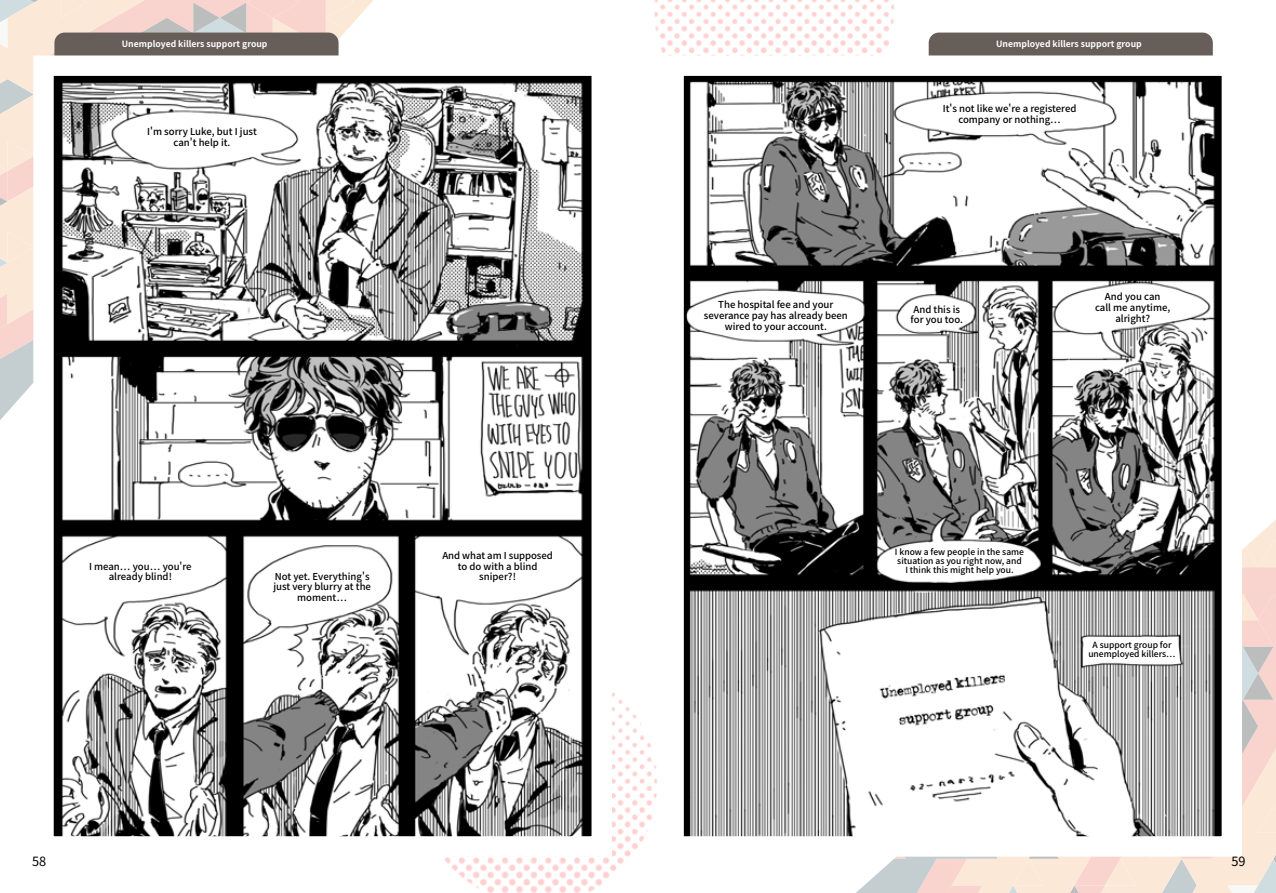
<style>
.page{position:relative;width:1276px;height:893px;background:#fff}
.page>*{position:absolute;margin:0;border:0;box-sizing:border-box;transform-origin:0 0}
.t1{font:12.75px "Noto Sans CJ Ktc";color:#000}
.t2{font:500 9.6px/10.6px "Noto Sans CJ Ktc";color:#000;text-align:center}
.t3{font:700 8.7px "Noto Sans CJ Ktc";color:#fff}
.t4{font:500 8.55px/9px "Noto Sans CJ Ktc";color:#000;text-align:center}
</style>
<div class="page">
<img style="left:444px;top:692px;width:213px;height:201px">
<img style="left:654px;top:0;width:240px;height:55px">
<svg style="left:0;top:0;width:373px;height:420px;background:#f1ded5"></svg>
<div style="left:54px;top:33px;width:284px;height:42px;background:#675d59;border-radius:10px"></div>
<div style="left:928px;top:33px;width:284px;height:42px;background:#675d59;border-radius:10px"></div>
<svg style="left:856px;top:520px;width:420px;height:373px;background:#f1ded5"></svg>
<img style="left:54px;top:76px;width:537px;height:760px">
<div style="left:33px;top:55px;width:579px;height:802px;border:20px solid #fff"></div>
<img style="left:684px;top:76px;width:537px;height:760px">
<div style="left:663px;top:55px;width:579px;height:802px;border:20px solid #fff"></div>
<p class="t3" style="left:122px;top:39px;width:147px">Unemployed killers support group</p>
<p class="t3" style="left:996px;top:39px;width:147px">Unemployed killers support group</p>
<p class="t2" style="left:147px;top:126px;width:111px">I'm sorry Luke, but I just can't help it.</p>
<p class="t2" style="left:89px;top:561px;width:104px">I mean… you… you're already blind!</p>
<p class="t2" style="left:273px;top:571px;width:99px">Not yet. Everything's just very blurry at the moment…</p>
<p class="t2" style="left:442px;top:550px;width:112px">And what am I supposed to do with a blind sniper?!</p>
<p class="t2" style="left:943px;top:104px;width:135px">It's not like we're a registered company or nothing…</p>
<p class="t2" style="left:704px;top:300px;width:145px">The hospital fee and your severance pay has already been wired to your account.</p>
<p class="t2" style="left:1095px;top:292px;width:77px">And you can<br>call me anytime, alright?</p>
<p class="t2" style="left:910px;top:304px;width:54px;text-align:left">And this is for you too.</p>
<p class="t4" style="left:895px;top:548px;width:131px">I know a few people in the same situation as you right now, and<br>I think this might help you.</p>
<p class="t4" style="left:1088px;top:640px;width:89px">A support group for unemployed killers…</p>
<h1 class="t1" style="left:32px;top:854px;width:16px">58</h1>
<h1 class="t1" style="left:1231px;top:854px;width:16px">59</h1>
</div>
